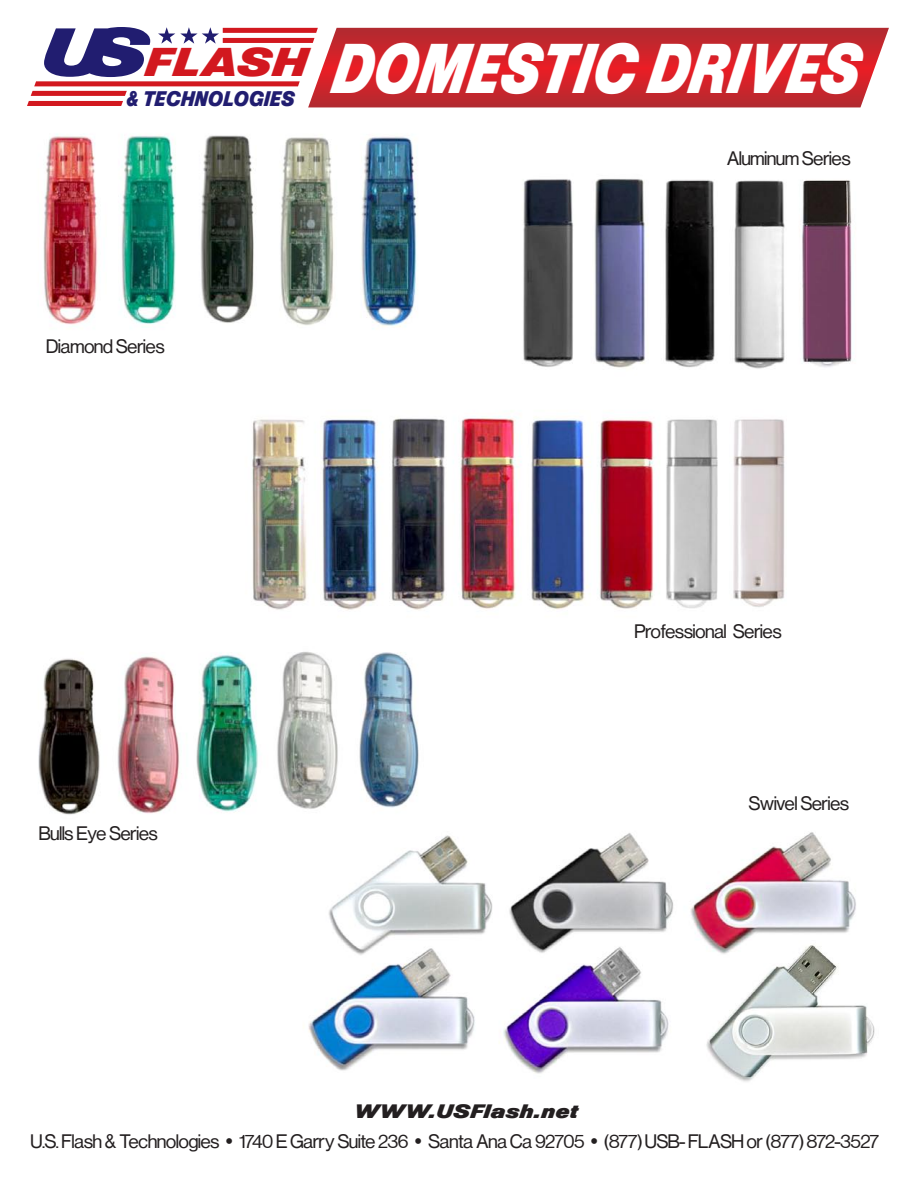
<style>
.page{position:relative;width:918px;height:1188px;background:#fff}
.page>*{position:absolute;margin:0;border:0;box-sizing:border-box;transform-origin:0 0}
.t1{font:73.2px "Nimbus San Dia D";color:#fff;scale:.65 1}
.t2{font:41.85px "Nimbus San Dia D";color:#d2181f}
.t3{font:22.05px "Nimbus San Dia D";color:#211d70;scale:.73 1}
.t4{font:20.4px "Nimbus San P";color:#231f20}
.t5{font:20.25px "Nimbus San Dia D";color:#231f20}
</style>
<div class="page">
<img style="left:38px;top:134px;width:837px;height:948px">
<svg style="left:308px;top:28px;width:581px;height:79px;background:#cd2b32"></svg>
<svg style="left:27px;top:27px;width:291px;height:79px"></svg>
<p class="t2" style="left:144px;top:38px;width:165px">FLASH</p>
<p class="t3" style="left:127px;top:85px;width:232px">&amp; TECHNOLOGIES</p>
<p class="t1" style="left:331px;top:26px;width:813px">DOMESTIC DRIVES</p>
<p class="t4" style="left:727px;top:147px;width:125px">Aluminum Series</p>
<p class="t4" style="left:46px;top:335px;width:120px">Diamond Series</p>
<p class="t4" style="left:39px;top:822px;width:120px">Bulls Eye Series</p>
<p class="t4" style="left:635px;top:620px;width:148px">Professional Series</p>
<p class="t4" style="left:749px;top:792px;width:102px">Swivel Series</p>
<p class="t5" style="left:354px;top:1099px;width:226px">WWW.USFlash.net</p>
<p class="t4" style="left:31px;top:1130px;width:850px">U.S. Flash &amp; Technologies • 1740 E Garry Suite 236 • Santa Ana Ca 92705 • (877) USB- FLASH or (877) 872-3527</p>
</div>
